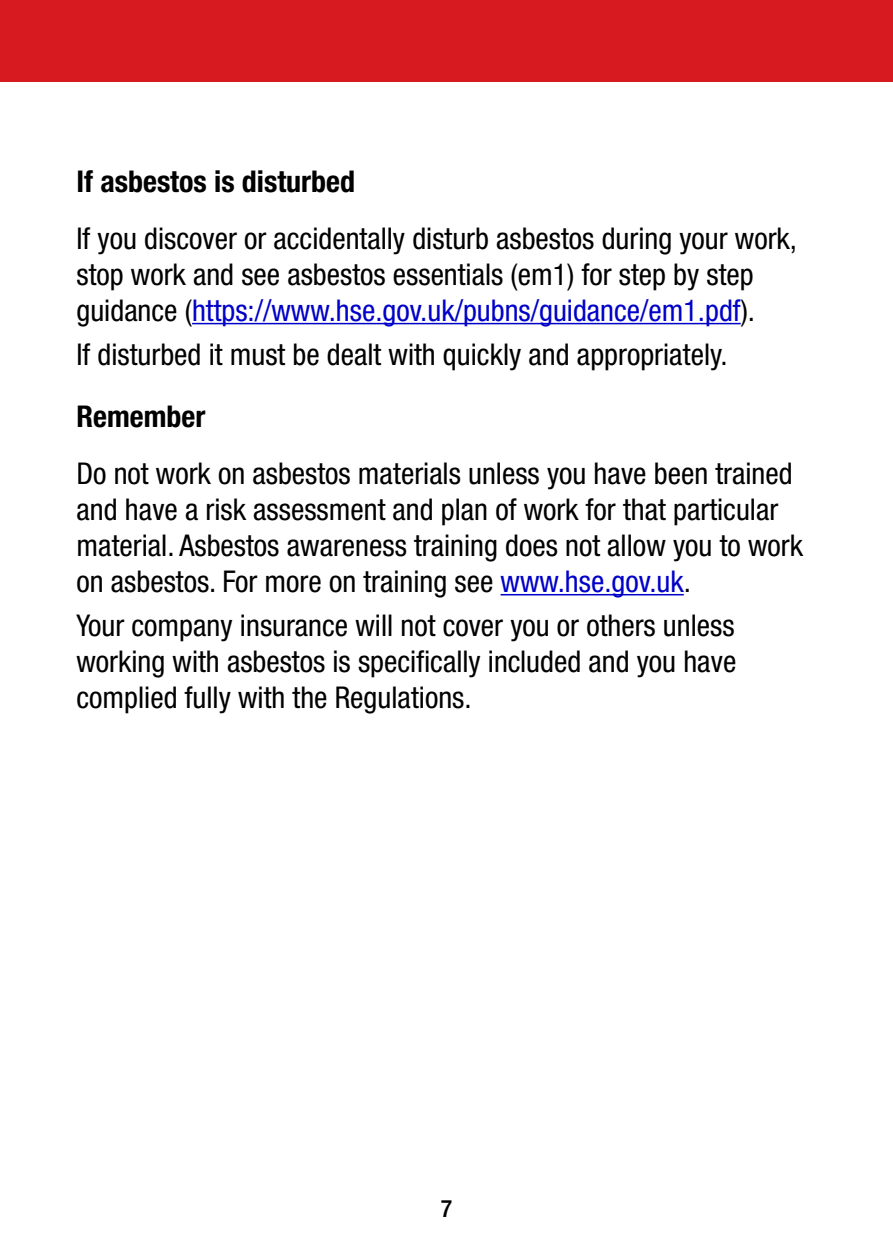
<style>
.page{position:relative;width:893px;height:1259px;background:#fff}
.page>*{position:absolute;margin:0;border:0;box-sizing:border-box;transform-origin:0 0}
.bodytext{font:condensed 30px/36px "Helvetica Neue LT Std";color:#000}
.head-2{font:700 condensed 30px "Helvetica Neue LT Std";color:#000}
.t1{font:500 condensed 24px "Helvetica Neue LT Std";color:#000}
.s1{color:#0000c8}
</style>
<div class="page">
<div style="left:0;top:0;width:893px;height:82px;background:#d71920"></div>
<hr style="left:192px;top:323px;width:549px;height:1px;background:#0000c8">
<hr style="left:501px;top:594px;width:183px;height:1px;background:#0000c8">
<p class="head-2" style="left:77px;top:163px;width:280px">If asbestos is disturbed</p>
<p class="bodytext" style="left:77px;top:220px;width:722px">If you discover or accidentally disturb asbestos during your work, stop work and see asbestos essentials (em1) for step by step guidance (<span class="s1">https://www.hse.gov.uk/pubns/guidance/em1.pdf</span>).</p>
<p class="bodytext" style="left:77px;top:336px;width:653px">If disturbed it must be dealt with quickly and appropriately.</p>
<p class="head-2" style="left:77px;top:398px;width:130px">Remember</p>
<p class="bodytext" style="left:77px;top:455px;width:728px">Do not work on asbestos materials unless you have been trained and have a risk assessment and plan of work for that particular material. Asbestos awareness training does not allow you to work on asbestos. For more on training see <span class="s1">www.hse.gov.uk</span>.</p>
<p class="bodytext" style="left:77px;top:607px;width:661px;text-align:justify">Your company insurance will not cover you or others unless working with asbestos is specifically included and you have complied fully with the Regulations.</p>
<p class="t1" style="left:441px;top:1193px;width:13px">7</p>
</div>
